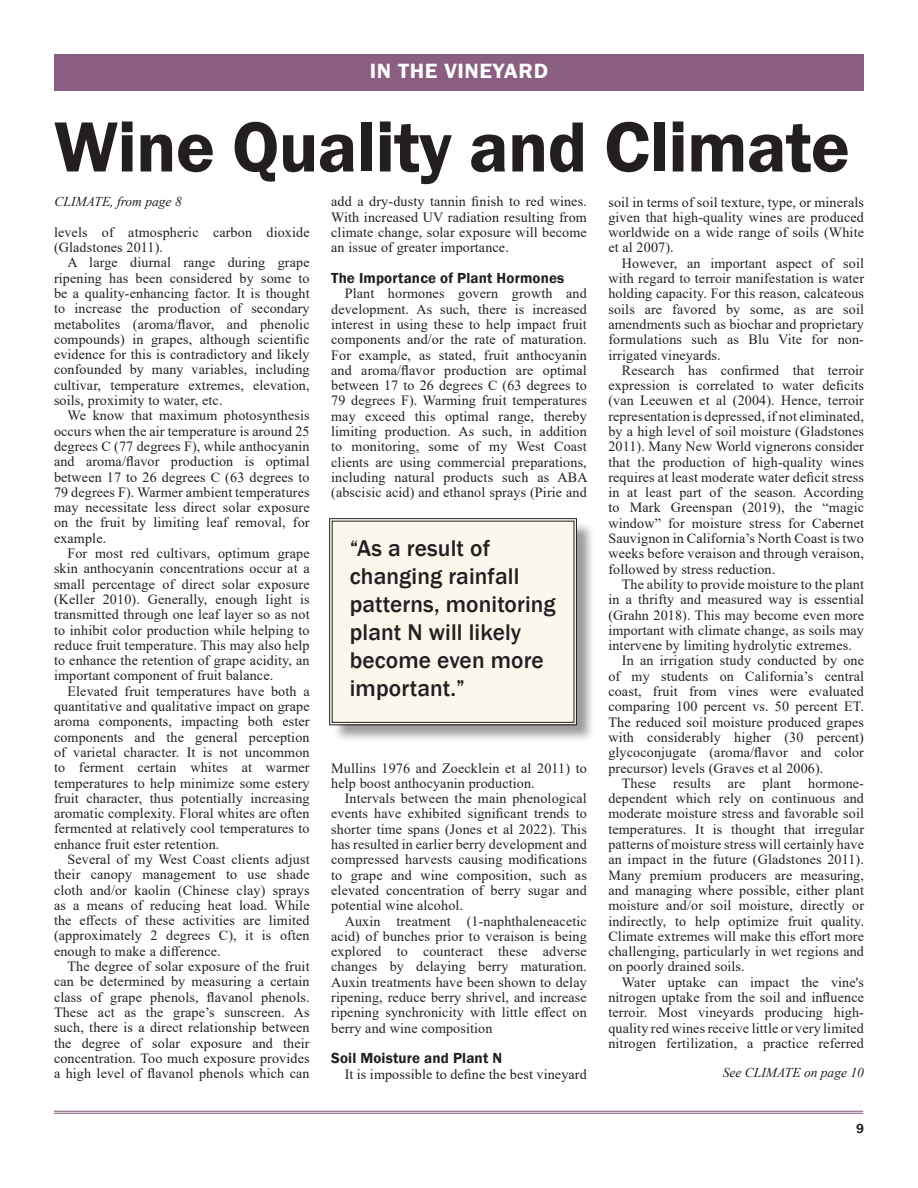
<style>
.page{position:relative;width:918px;height:1188px;background:#fff}
.page>*{position:absolute;margin:0;border:0;box-sizing:border-box;transform-origin:0 0}
.t1{font:600 73.5px "Franklin Gothic";letter-spacing:-.01em;color:#231f20}
.t2{font:500 23.4px/27.9px "Franklin Gothic";letter-spacing:.005em;color:#231f20}
.t3{font:600 21.15px "Franklin Gothic";letter-spacing:.03em;color:#fff;scale:1.05 1}
.t4{font:600 15px "Franklin Gothic";letter-spacing:.01em;color:#231f20}
.t5{font:14.1px/15.3px "Times New Roman";letter-spacing:.01em;color:#231f20;text-align:justify}
.t6{font:italic 13.5px "Times New Roman";color:#231f20}
.t7{font:600 13.5px "Franklin Gothic";color:#231f20}
</style>
<div class="page">
<div style="left:54px;top:54px;width:810px;height:36px;background:#8a5e81"></div>
<hr style="left:54px;top:1111px;width:809px;height:1px;background:#825478">
<hr style="left:54px;top:1113px;width:809px;height:1px;background:#825478">
<div style="left:332px;top:521px;width:263px;height:223px;background:#231f20;opacity:.45"></div>
<div style="left:329px;top:518px;width:248px;height:207px;background:#fbf7ed"></div>
<h3 class="t3" style="left:370px;top:58px;width:171px">IN THE VINEYARD</h3>
<h1 class="t1" style="left:54px;top:102px;width:798px">Wine Quality and Climate</h1>
<p class="t6" style="left:55px;top:192px;width:129px">CLIMATE, from page 8</p>
<p class="t5" style="left:331px;top:194px;width:257px">add a dry-dusty tannin finish to red wines.<br>With increased UV radiation resulting from climate change, solar exposure will become an issue of greater importance.</p>
<p class="t4" style="left:331px;top:269px;width:235px">The Importance of Plant Hormones</p>
<p class="t5" style="left:331px;top:285px;width:258px;text-indent:13px">Plant hormones govern growth and development. As such, there is increased interest in using these to help impact fruit components and/or the rate of maturation.<br>For example, as stated, fruit anthocyanin and aroma/flavor production are optimal between 17 to 26 degrees C (63 degrees to 79 degrees F). Warming fruit temperatures may exceed this optimal range, thereby limiting production. As such, in addition to monitoring, some of my West Coast clients are using commercial preparations, including natural products such as ABA (abscisic acid) and ethanol sprays (Pirie and</p>
<p class="t5" style="left:608px;top:194px;width:257px">soil in terms of soil texture, type, or minerals given that high-quality wines are produced worldwide on a wide range of soils (White et al 2007).</p>
<p class="t5" style="left:608px;top:255px;width:257px;text-indent:13px">However, an important aspect of soil with regard to terroir manifestation is water holding capacity. For this reason, calcateous soils are favored by some, as are soil amendments such as biochar and proprietary formulations such as Blu Vite for non&shy;irrigated vineyards.</p>
<p class="t5" style="left:608px;top:362px;width:257px;text-indent:13px">Research has confirmed that terroir expression is correlated to water deficits (van Leeuwen et al (2004). Hence, terroir representation is depressed, if not eliminated, by a high level of soil moisture (Gladstones 2011). Many New World vignerons consider that the production of high-quality wines requires at least moderate water deficit stress in at least part of the season. According to Mark Greenspan (2019), the “magic window” for moisture stress for Cabernet Sauvignon in California’s North Coast is two weeks before veraison and through veraison, followed by stress reduction.</p>
<p class="t5" style="left:622px;top:576px;width:244px">The ability to provide moisture to the plant</p>
<p class="t5" style="left:608px;top:591px;width:257px">in a thrifty and measured way is essential</p>
<p class="t5" style="left:608px;top:607px;width:257px">(Grahn 2018). This may become even more</p>
<p class="t5" style="left:608px;top:622px;width:257px">important with climate change, as soils may</p>
<p class="t5" style="left:608px;top:637px;width:245px">intervene by limiting hydrolytic extremes.</p>
<p class="t5" style="left:622px;top:653px;width:244px">In an irrigation study conducted by one</p>
<p class="t5" style="left:608px;top:668px;width:257px">of my students on California’s central</p>
<p class="t5" style="left:608px;top:683px;width:257px">coast, fruit from vines were evaluated</p>
<p class="t5" style="left:608px;top:699px;width:257px">comparing 100 percent vs. 50 percent ET.</p>
<p class="t5" style="left:608px;top:714px;width:257px">The reduced soil moisture produced grapes</p>
<p class="t5" style="left:608px;top:729px;width:257px">with considerably higher (30 percent)</p>
<p class="t5" style="left:608px;top:744px;width:257px">glycoconjugate (aroma/flavor and color</p>
<p class="t5" style="left:608px;top:760px;width:217px">precursor) levels (Graves et al 2006).</p>
<p class="t5" style="left:622px;top:775px;width:244px">These results are plant hormone-</p>
<p class="t5" style="left:608px;top:790px;width:257px">dependent which rely on continuous and</p>
<p class="t5" style="left:608px;top:806px;width:257px">moderate moisture stress and favorable soil</p>
<p class="t5" style="left:608px;top:821px;width:257px">temperatures. It is thought that irregular</p>
<p class="t5" style="left:608px;top:836px;width:257px">patterns of moisture stress will certainly have</p>
<p class="t5" style="left:608px;top:852px;width:257px">an impact in the future (Gladstones 2011).</p>
<p class="t5" style="left:608px;top:867px;width:257px">Many premium producers are measuring,</p>
<p class="t5" style="left:608px;top:882px;width:257px">and managing where possible, either plant</p>
<p class="t5" style="left:608px;top:897px;width:257px">moisture and/or soil moisture, directly or</p>
<p class="t5" style="left:608px;top:913px;width:257px">indirectly, to help optimize fruit quality.</p>
<p class="t5" style="left:608px;top:928px;width:257px">Climate extremes will make this effort more</p>
<p class="t5" style="left:608px;top:943px;width:257px">challenging, particularly in wet regions and</p>
<p class="t5" style="left:608px;top:959px;width:138px">on poorly drained soils.</p>
<p class="t5" style="left:622px;top:974px;width:244px">Water uptake can impact the vine's</p>
<p class="t5" style="left:608px;top:989px;width:257px">nitrogen uptake from the soil and influence</p>
<p class="t5" style="left:608px;top:1005px;width:257px">terroir. Most vineyards producing high-</p>
<p class="t5" style="left:608px;top:1020px;width:257px">quality red wines receive little or very limited</p>
<p class="t5" style="left:608px;top:1035px;width:257px">nitrogen fertilization, a practice referred</p>
<p class="t6" style="left:723px;top:1064px;width:143px">See CLIMATE on page 10</p>
<p class="t5" style="left:54px;top:224px;width:257px">levels of atmospheric carbon dioxide (Gladstones 2011).</p>
<p class="t5" style="left:54px;top:255px;width:257px;text-indent:13px">A large diurnal range during grape ripening has been considered by some to be a quality-enhancing factor. It is thought to increase the production of secondary metabolites (aroma/flavor, and phenolic compounds) in grapes, although scientific evidence for this is contradictory and likely confounded by many variables, including cultivar, temperature extremes, elevation, soils, proximity to water, etc.</p>
<p class="t5" style="left:54px;top:408px;width:257px;text-indent:13px">We know that maximum photosynthesis occurs when the air temperature is around 25 degrees C (77 degrees F), while anthocyanin and aroma/flavor production is optimal between 17 to 26 degrees C (63 degrees to 79 degrees F). Warmer ambient temperatures may necessitate less direct solar exposure on the fruit by limiting leaf removal, for example.</p>
<p class="t5" style="left:54px;top:545px;width:257px;text-indent:13px">For most red cultivars, optimum grape skin anthocyanin concentrations occur at a small percentage of direct solar exposure (Keller 2010). Generally, enough light is transmitted through one leaf layer so as not to inhibit color production while helping to reduce fruit temperature. This may also help to enhance the retention of grape acidity, an important component of fruit balance.</p>
<p class="t5" style="left:54px;top:683px;width:257px;text-indent:13px">Elevated fruit temperatures have both a quantitative and qualitative impact on grape aroma components, impacting both ester components and the general perception of varietal character. It is not uncommon to ferment certain whites at warmer temperatures to help minimize some estery fruit character, thus potentially increasing aromatic complexity. Floral whites are often fermented at relatively cool temperatures to enhance fruit ester retention.</p>
<p class="t5" style="left:54px;top:851px;width:257px;text-indent:13px">Several of my West Coast clients adjust their canopy management to use shade cloth and/or kaolin (Chinese clay) sprays as a means of reducing heat load. While the effects of these activities are limited (approximately 2 degrees C), it is often enough to make a difference.</p>
<p class="t5" style="left:54px;top:958px;width:257px;text-indent:13px">The degree of solar exposure of the fruit can be determined by measuring a certain class of grape phenols, flavanol phenols.<br>These act as the grape’s sunscreen. As such, there is a direct relationship between the degree of solar exposure and their concentration. Too much exposure provides a high level of flavanol phenols which can</p>
<h2 class="t2" style="left:350px;top:535px;width:207px">“As a result of changing rainfall patterns, monitoring plant N will likely become even more important.”</h2>
<p class="t5" style="left:331px;top:760px;width:257px">Mullins 1976 and Zoecklein et al 2011) to help boost anthocyanin production.</p>
<p class="t5" style="left:331px;top:790px;width:257px;text-indent:13px">Intervals between the main phenological events have exhibited significant trends to shorter time spans (Jones et al 2022). This has resulted in earlier berry development and compressed harvests causing modifications to grape and wine composition, such as elevated concentration of berry sugar and potential wine alcohol.</p>
<p class="t5" style="left:331px;top:913px;width:257px;text-indent:13px">Auxin treatment (1-naphthaleneacetic acid) of bunches prior to veraison is being explored to counteract these adverse changes by delaying berry maturation.<br>Auxin treatments have been shown to delay ripening, reduce berry shrivel, and increase ripening synchronicity with little effect on berry and wine composition</p>
<p class="t4" style="left:331px;top:1049px;width:172px">Soil Moisture and Plant N</p>
<p class="t5" style="left:345px;top:1066px;width:244px">It is impossible to define the best vineyard</p>
<p class="t7" style="left:856px;top:1120px;width:9px">9</p>
</div>
